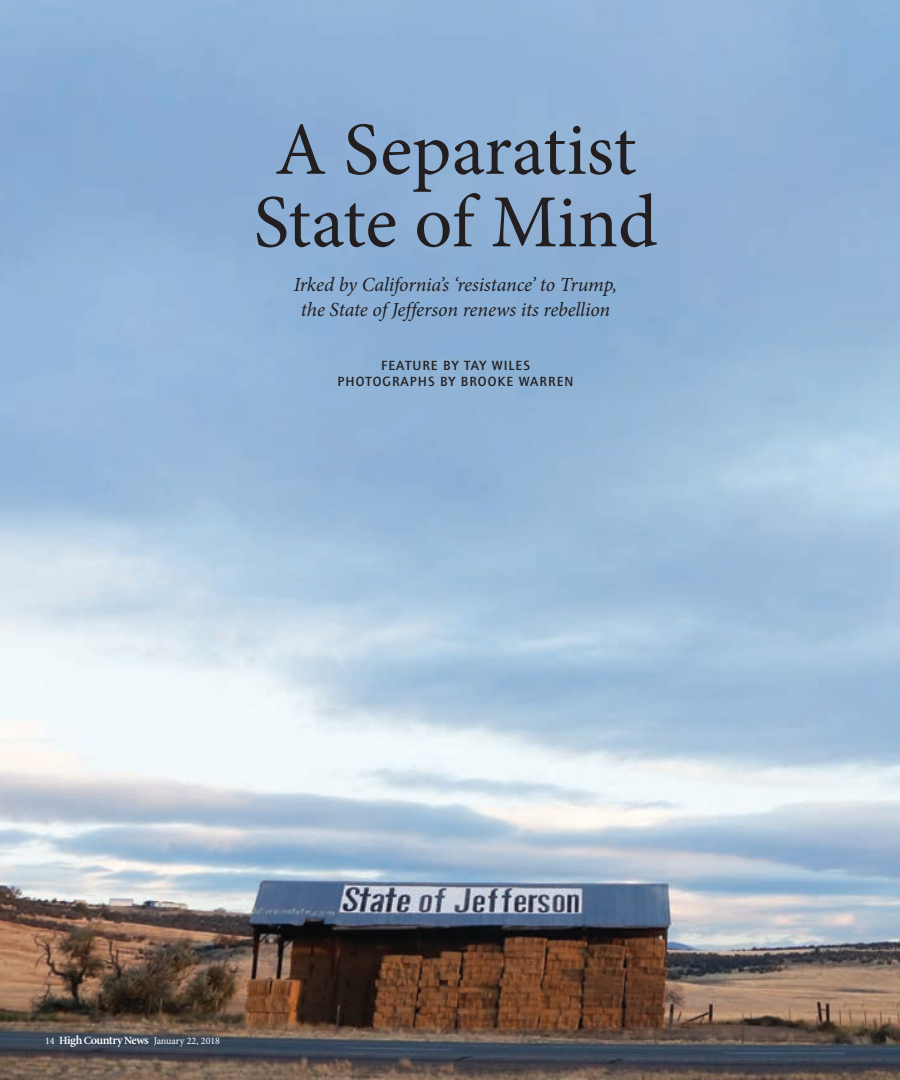
<style>
.page{position:relative;width:900px;height:1080px;background:#fff}
.page>*{position:absolute;margin:0;border:0;box-sizing:border-box;transform-origin:0 0}
.t1{font:75px/72.5px "Minion Pro";letter-spacing:-.005em;color:#231f20}
.t2{font:italic 20px/25px "Minion Pro";letter-spacing:-.01em;color:#231f20;text-align:center}
.t3{font:500 13.75px/16.5px "ITC Quay Sans";letter-spacing:.075em;color:#231f20}
.t4{font:10px "Minion Pro";color:#fff}
.s1{font-weight:600;font-size:11px}
.s2{font-weight:600;font-size:12.25px}
</style>
<div class="page">
<img style="left:0;top:0;width:900px;height:1080px">
<h1 class="t1" style="left:254px;top:114px;width:405px">A Separatist<br>State of Mind</h1>
<p class="t2" style="left:294px;top:272px;width:325px">Irked by California’s ‘resistance’ to Trump, the State of Jefferson renews its rebellion</p>
<p class="t3" style="left:338px;top:357px;width:194px;text-indent:44px">FEATURE BY TAY WILES<br>PHOTOGRAP</p>
<p class="t3" style="left:418px;top:373px;width:122px">HS BY BROOKE WARRE</p>
<p class="t3" style="left:565px;top:373px;width:11px">N</p>
<p class="t4" style="left:45px;top:1034px;width:177px">14 <span class="s1">H</span><span class="s2">igh</span><span class="s1">C</span><span class="s2">ountry</span><span class="s1">N</span><span class="s2">ews</span> January 22, 2018</p>
</div>
